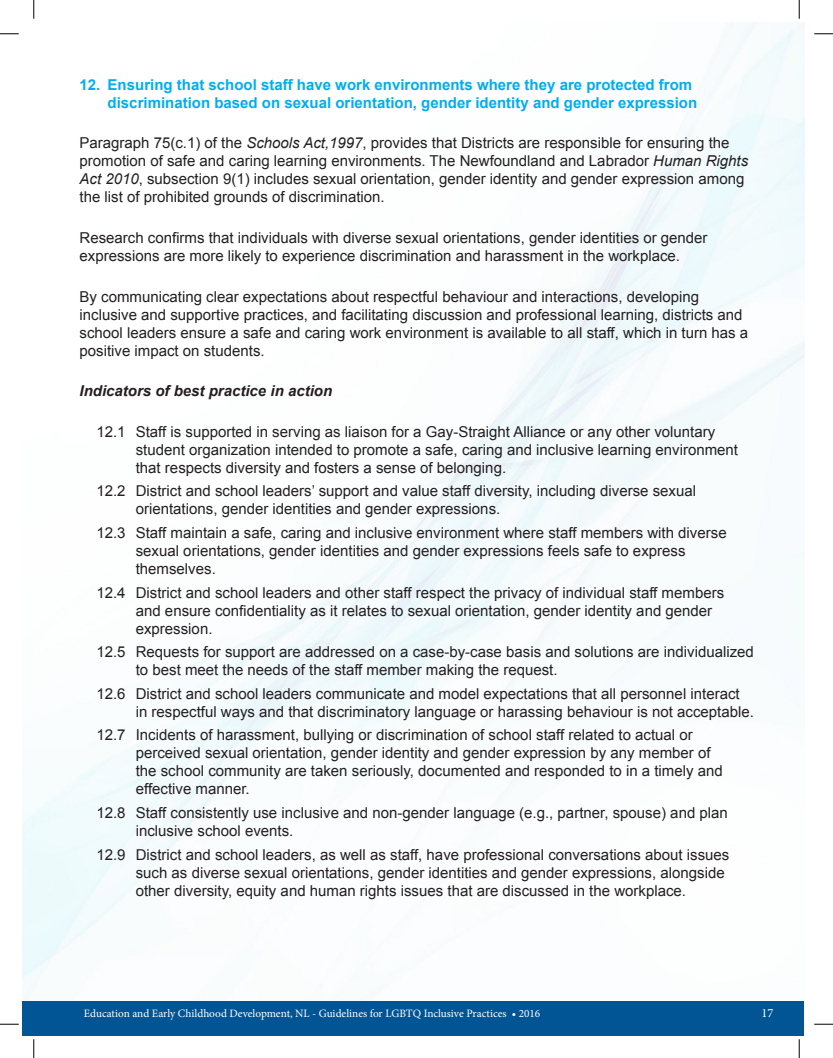
<style>
.page{position:relative;width:833px;height:1058px;background:#fff}
.page>*{position:absolute;margin:0;border:0;box-sizing:border-box;transform-origin:0 0}
.t1{font:15px/18px "Arial";color:#231f20}
.t2{font:700 15px/18px "Arial";color:#00aeef}
.t3{font:italic 700 15px "Arial";color:#231f20}
.t4{font:12.5px "Minion Pro";color:#fff}
.t5{font:11.25px "Minion Pro";color:#fff}
.s1{font-style:italic}
</style>
<div class="page">
<div style="left:23px;top:1000px;width:781px;height:35px;background:#025595"></div>
<svg style="left:0;top:33px;width:19px;height:2px"></svg>
<svg style="left:814px;top:33px;width:19px;height:2px"></svg>
<svg style="left:0;top:1023px;width:19px;height:2px"></svg>
<svg style="left:814px;top:1023px;width:19px;height:2px"></svg>
<svg style="left:33px;top:0;width:2px;height:19px"></svg>
<svg style="left:33px;top:1039px;width:2px;height:19px"></svg>
<svg style="left:798px;top:0;width:2px;height:19px"></svg>
<svg style="left:798px;top:1039px;width:2px;height:19px"></svg>
<p class="t2" style="left:108px;top:76px;width:591px;text-indent:-28px">12. Ensuring that school staff have work environments where they are protected from discrimination based on sexual orientation, gender identity and gender expression</p>
<p class="t1" style="left:79px;top:134px;width:670px">Paragraph 75(c.1) of the <span class="s1">Schools Act,1997</span>, provides that Districts are responsible for ensuring the promotion of safe and caring learning environments. The Newfoundland and Labrador <span class="s1">Human Rights Act 2010</span>, subsection 9(1) includes sexual orientation, gender identity and gender expression among the list of prohibited grounds of discrimination.</p>
<p class="t1" style="left:79px;top:229px;width:629px">Research confirms that individuals with diverse sexual orientations, gender identities or gender expressions are more likely to experience discrimination and harassment in the workplace.</p>
<p class="t1" style="left:79px;top:287px;width:670px">By communicating clear expectations about respectful behaviour and interactions, developing inclusive and supportive practices, and facilitating discussion and professional learning, districts and school leaders ensure a safe and caring work environment is available to all staff, which in turn has a positive impact on students.</p>
<p class="t3" style="left:79px;top:381px;width:254px">Indicators of best practice in action</p>
<p class="t1" style="left:136px;top:422px;width:603px;text-indent:-39px">12.1 Staff is supported in serving as liaison for a Gay-Straight Alliance or any other voluntary student organization intended to promote a safe, caring and inclusive learning environment that respects diversity and fosters a sense of belonging.</p>
<p class="t1" style="left:136px;top:482px;width:561px;text-indent:-39px">12.2 District and school leaders’ support and value staff diversity, including diverse sexual orientations, gender identities and gender expressions.</p>
<p class="t1" style="left:136px;top:524px;width:592px;text-indent:-39px">12.3 Staff maintain a safe, caring and inclusive environment where staff members with diverse sexual orientations, gender identities and gender expressions feels safe to express themselves.</p>
<p class="t1" style="left:136px;top:583px;width:590px;text-indent:-39px">12.4 District and school leaders and other staff respect the privacy of individual staff members and ensure confidentiality as it relates to sexual orientation, gender identity and gender expression.</p>
<p class="t1" style="left:136px;top:643px;width:619px;text-indent:-39px">12.5 Requests for support are addressed on a case-by-case basis and solutions are individualized to best meet the needs of the staff member making the request.</p>
<p class="t1" style="left:136px;top:684px;width:619px;text-indent:-39px">12.6 District and school leaders communicate and model expectations that all personnel interact in respectful ways and that discriminatory language or harassing behaviour is not acceptable.</p>
<p class="t1" style="left:136px;top:726px;width:588px;text-indent:-39px">12.7 Incidents of harassment, bullying or discrimination of school staff related to actual or perceived sexual orientation, gender identity and gender expression by any member of the school community are taken seriously, documented and responded to in a timely and effective manner.</p>
<p class="t1" style="left:136px;top:804px;width:593px;text-indent:-39px">12.8 Staff consistently use inclusive and non-gender language (e.g., partner, spouse) and plan inclusive school events.</p>
<p class="t1" style="left:136px;top:845px;width:595px;text-indent:-39px">12.9 District and school leaders, as well as staff, have professional conversations about issues such as diverse sexual orientations, gender identities and gender expressions, alongside other diversity, equity and human rights issues that are discussed in the workplace.</p>
<p class="t5" style="left:84px;top:1005px;width:458px">Education and Early Childhood Development, NL - Guidelines for LGBTQ Inclusive Practices • 2016</p>
<p class="t4" style="left:761px;top:1004px;width:13px">17</p>
</div>
